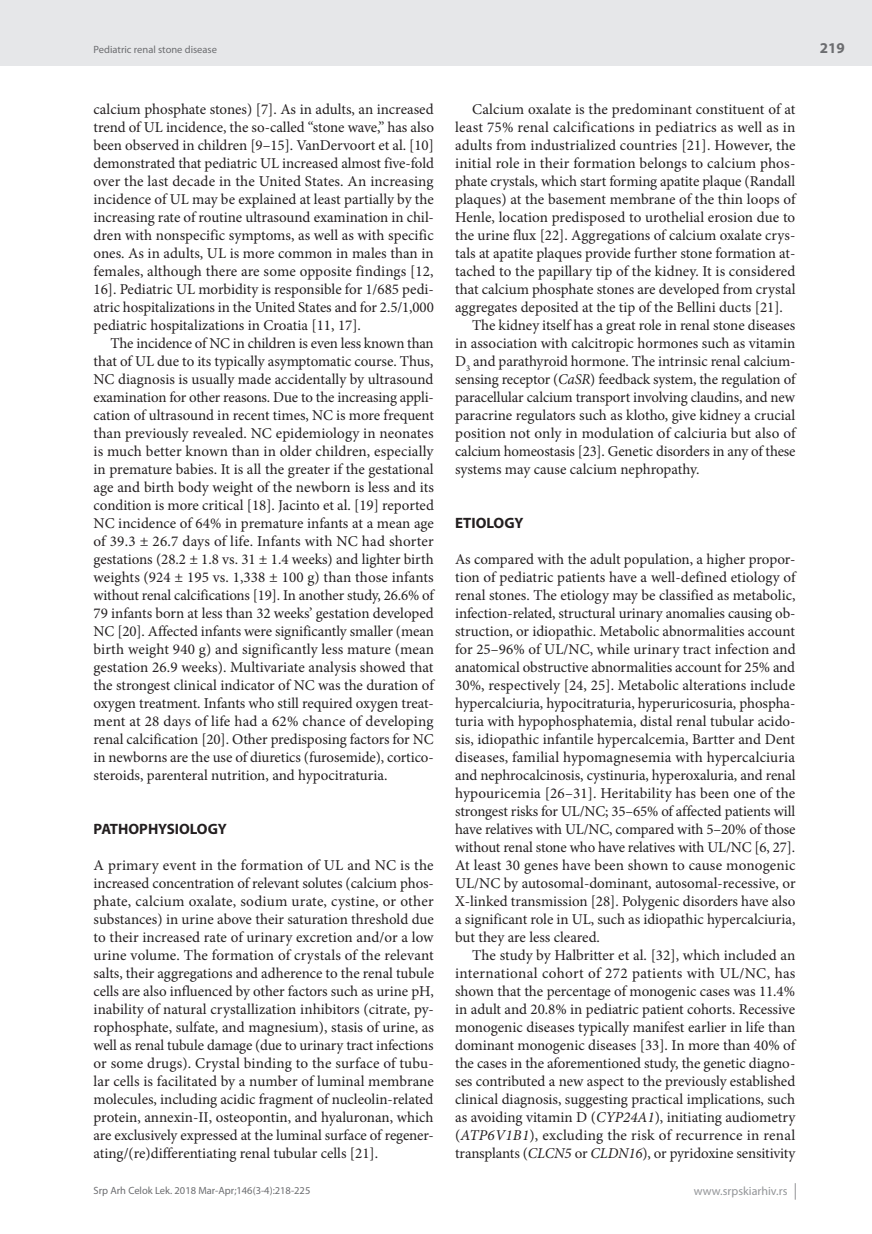
<style>
.page{position:relative;width:872px;height:1234px;background:#fff}
.page>*{position:absolute;margin:0;border:0;box-sizing:border-box;transform-origin:0 0}
.t1{font:15px/18px "Minion Pro";color:#231f20;text-align:justify}
.t2{font:700 15px "Myriad Pro";color:#231f20}
.t3{font:700 15px "Myriad Pro";color:#6c6d70}
.t4{font:12px "Myriad Pro";color:#939598}
.t5{font:10.5px "Myriad Pro";color:#6c6d70}
.s1{font-style:italic}
</style>
<div class="page">
<div style="left:0;top:0;width:872px;height:66px;background:#e6e7e9"></div>
<svg style="left:795px;top:1183px;width:1px;height:16px"></svg>
<p class="t5" style="left:94px;top:43px;width:125px">Pediatric renal stone disease</p>
<p class="t1" style="left:94px;top:100px;width:342px">calcium phosphate stones) [7]. As in adults, an increased trend of UL incidence, the so-called “stone wave,” has also been observed in children [9–15]. VanDervoort et al. [10] demonstrated that pediatric UL increased almost five-fold over the last decade in the United States. An increasing incidence of UL may be explained at least partially by the increasing rate of routine ultrasound examination in chil&shy;dren with nonspecific symptoms, as well as with specific ones. As in adults, UL is more common in males than in females, although there are some opposite findings [12, 16]. Pediatric UL morbidity is responsible for 1/685 pedi&shy;atric hospitalizations in the United States and for 2.5/1,000 pediatric hospitalizations in Croatia [11, 17].</p>
<p class="t1" style="left:94px;top:334px;width:342px;text-indent:17px">The incidence of NC in children is even less known than that of UL due to its typically asymptomatic course. Thus, NC diagnosis is usually made accidentally by ultrasound examination for other reasons. Due to the increasing appli&shy;cation of ultrasound in recent times, NC is more frequent than previously revealed. NC epidemiology in neonates is much better known than in older children, especially in premature babies. It is all the greater if the gestational age and birth body weight of the newborn is less and its condition is more critical [18]. Jacinto et al. [19] reported NC incidence of 64% in premature infants at a mean age of 39.3 ± 26.7 days of life. Infants with NC had shorter gestations (28.2 ± 1.8 vs. 31 ± 1.4 weeks) and lighter birth weights (924 ± 195 vs. 1,338 ± 100 g) than those infants without renal calcifications [19]. In another study, 26.6% of 79 infants born at less than 32 weeks’ gestation developed NC [20]. Affected infants were significantly smaller (mean birth weight 940 g) and significantly less mature (mean gestation 26.9 weeks). Multivariate analysis showed that the strongest clinical indicator of NC was the duration of oxygen treatment. Infants who still required oxygen treat&shy;ment at 28 days of life had a 62% chance of developing renal calcification [20]. Other predisposing factors for NC in newborns are the use of diuretics (furosemide), cortico&shy;steroids, parenteral nutrition, and hypocitraturia.</p>
<p class="t2" style="left:94px;top:819px;width:135px">PATHOPHYSIOLOGY</p>
<p class="t1" style="left:94px;top:856px;width:342px">A primary event in the formation of UL and NC is the increased concentration of relevant solutes (calcium phos&shy;phate, calcium oxalate, sodium urate, cystine, or other substances) in urine above their saturation threshold due to their increased rate of urinary excretion and/or a low urine volume. The formation of crystals of the relevant salts, their aggregations and adherence to the renal tubule cells are also influenced by other factors such as urine pH, inability of natural crystallization inhibitors (citrate, py&shy;rophosphate, sulfate, and magnesium), stasis of urine, as well as renal tubule damage (due to urinary tract infections or some drugs). Crystal binding to the surface of tubu&shy;lar cells is facilitated by a number of luminal membrane molecules, including acidic fragment of nucleolin-related protein, annexin-II, osteopontin, and hyaluronan, which are exclusively expressed at the luminal surface of regener&shy;ating/(re)differentiating renal tubular cells [21].</p>
<p class="t1" style="left:472px;top:100px;width:325px">Calcium oxalate is the predominant constituent of at</p>
<p class="t1" style="left:455px;top:118px;width:342px">least 75% renal calcifications in pediatrics as well as in</p>
<p class="t1" style="left:455px;top:136px;width:342px">adults from industrialized countries [21]. However, the</p>
<p class="t1" style="left:455px;top:154px;width:342px">initial role in their formation belongs to calcium phos-</p>
<p class="t1" style="left:455px;top:172px;width:342px">phate crystals, which start forming apatite plaque (Randall</p>
<p class="t1" style="left:455px;top:190px;width:342px">plaques) at the basement membrane of the thin loops of</p>
<p class="t1" style="left:455px;top:208px;width:342px">Henle, location predisposed to urothelial erosion due to</p>
<p class="t1" style="left:455px;top:226px;width:342px">the urine flux [22]. Aggregations of calcium oxalate crys-</p>
<p class="t1" style="left:455px;top:244px;width:342px">tals at apatite plaques provide further stone formation at-</p>
<p class="t1" style="left:455px;top:262px;width:342px">tached to the papillary tip of the kidney. It is considered</p>
<p class="t1" style="left:455px;top:280px;width:342px">that calcium phosphate stones are developed from crystal</p>
<p class="t1" style="left:455px;top:298px;width:329px">aggregates deposited at the tip of the Bellini ducts [21].</p>
<p class="t1" style="left:472px;top:316px;width:325px">The kidney itself has a great role in renal stone diseases</p>
<p class="t1" style="left:455px;top:334px;width:342px">in association with calcitropic hormones such as vitamin</p>
<p class="t1" style="left:455px;top:352px;width:342px">D<sub>3</sub> and parathyroid hormone. The intrinsic renal calcium-</p>
<p class="t1" style="left:455px;top:370px;width:342px">sensing receptor (<span class="s1">CaSR</span>) feedback system, the regulation of</p>
<p class="t1" style="left:455px;top:388px;width:341px">paracellular calcium transport involving claudins, and new</p>
<p class="t1" style="left:455px;top:406px;width:342px">paracrine regulators such as klotho, give kidney a crucial</p>
<p class="t1" style="left:455px;top:424px;width:342px">position not only in modulation of calciuria but also of</p>
<p class="t1" style="left:455px;top:442px;width:342px">calcium homeostasis [23]. Genetic disorders in any of these</p>
<p class="t1" style="left:455px;top:460px;width:246px">systems may cause calcium nephropathy.</p>
<p class="t2" style="left:455px;top:513px;width:70px">ETIOLOGY</p>
<p class="t1" style="left:455px;top:550px;width:342px">As compared with the adult population, a higher propor&shy;tion of pediatric patients have a well-defined etiology of renal stones. The etiology may be classified as metabolic, infection-related, structural urinary anomalies causing ob&shy;struction, or idiopathic. Metabolic abnormalities account for 25–96% of UL/NC, while urinary tract infection and anatomical obstructive abnormalities account for 25% and 30%, respectively [24, 25]. Metabolic alterations include hypercalciuria, hypocitraturia, hyperuricosuria, phospha&shy;turia with hypophosphatemia, distal renal tubular acido&shy;sis, idiopathic infantile hypercalcemia, Bartter and Dent diseases, familial hypomagnesemia with hypercalciuria and nephrocalcinosis, cystinuria, hyperoxaluria, and renal hypouricemia [26–31]. Heritability has been one of the strongest risks for UL/NC; 35–65% of affected patients will have relatives with UL/NC, compared with 5–20% of those without renal stone who have relatives with UL/NC [6, 27].<br>At least 30 genes have been shown to cause monogenic UL/NC by autosomal-dominant, autosomal-recessive, or X-linked transmission [28]. Polygenic disorders have also a significant role in UL, such as idiopathic hypercalciuria, but they are less cleared.</p>
<p class="t1" style="left:455px;top:946px;width:342px;text-indent:17px">The study by Halbritter et al. [32], which included an international cohort of 272 patients with UL/NC, has shown that the percentage of monogenic cases was 11.4% in adult and 20.8% in pediatric patient cohorts. Recessive monogenic diseases typically manifest earlier in life than dominant monogenic diseases [33]. In more than 40% of the cases in the aforementioned study, the genetic diagno&shy;ses contributed a new aspect to the previously established clinical diagnosis, suggesting practical implications, such as avoiding vitamin D (<span class="s1">CYP24A1</span>), initiating audiometry (<span class="s1">ATP6V1B1</span>), excluding the risk of recurrence in renal transplants (<span class="s1">CLCN5</span> or <span class="s1">CLDN16</span>), or pyridoxine sensitivity</p>
<p class="t5" style="left:94px;top:1184px;width:218px">Srp Arh Celok Lek. 2018 Mar-Apr;146(3-4):218-225</p>
<p class="t4" style="left:694px;top:1183px;width:95px">www.srpskiarhiv.rs</p>
<p class="t3" style="left:820px;top:38px;width:26px">219</p>
</div>
